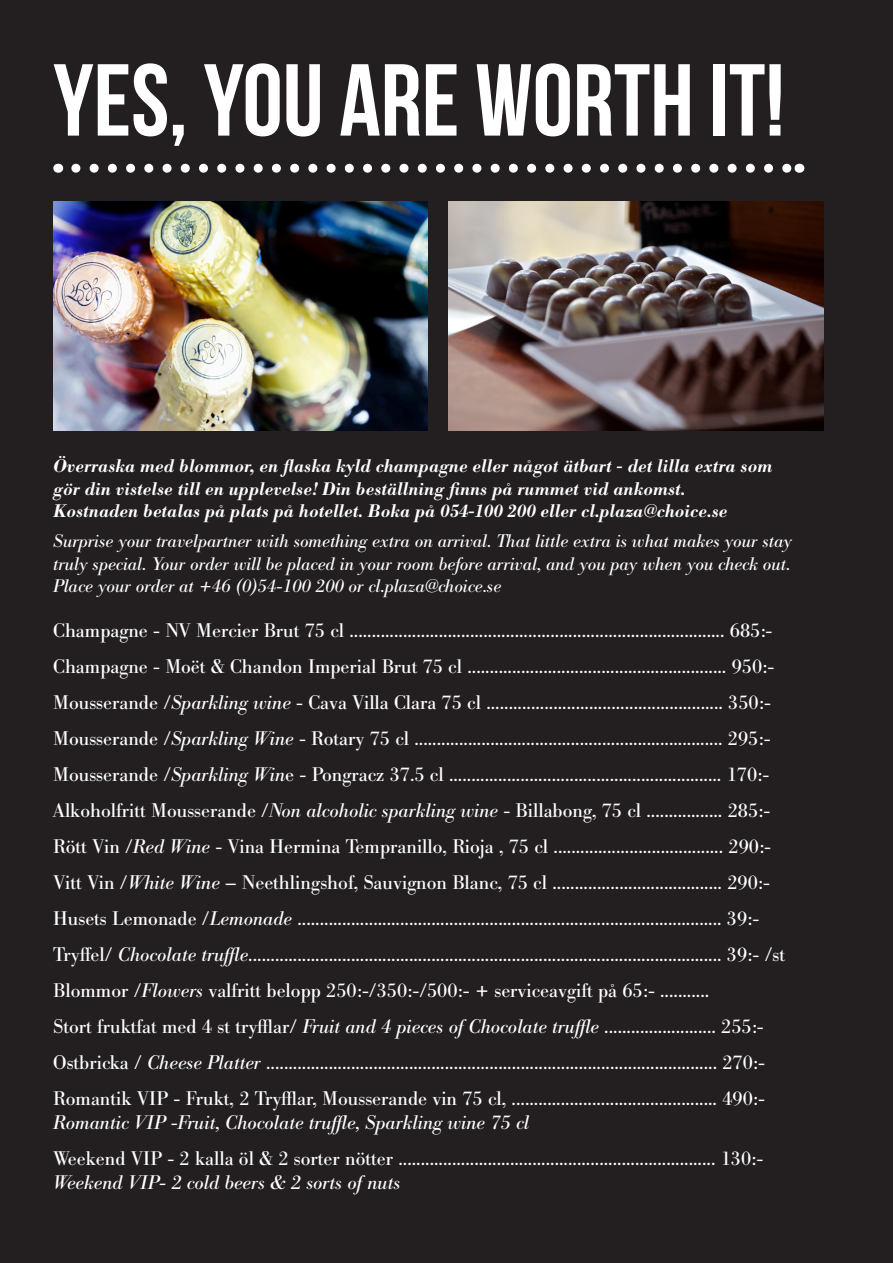
<style>
.page{position:relative;width:893px;height:1263px;background:#231f20}
.page>*{position:absolute;margin:0;border:0;box-sizing:border-box;transform-origin:0 0}
.t1{font:102px "Bebas Neue";color:#fff}
.t2{font:19.5px "Bodoni BE";color:#fff}
.t3{font:italic 19.5px "Bodoni BE";color:#fff}
.t4{font:italic 18px/22.5px "Bodoni BE";color:#fff}
.t5{font:italic 500 18px/22.5px "Bodoni BE";color:#fff}
.s1{font-style:italic}
</style>
<div class="page">
<svg style="left:76px;top:164px;width:714px;height:9px"></svg>
<img style="left:53px;top:202px;width:375px;height:228px">
<img style="left:449px;top:202px;width:374px;height:228px">
<p class="t1" style="left:53px;top:44px;width:733px">YES, YOU ARE WORTH IT!</p>
<p class="t5" style="left:53px;top:455px;width:721px">Överraska med blommor, en flaska kyld champagne eller något ätbart - det lilla extra som gör din vistelse till en upplevelse! Din beställning finns på rummet vid ankomst.</p>
<p class="t5" style="left:53px;top:500px;width:676px">Kostnaden betalas på plats på hotellet. Boka på 054-100 200 eller cl.plaza@choice.se</p>
<p class="t4" style="left:53px;top:530px;width:740px">Surprise your travelpartner with something extra on arrival. That little extra is what makes your stay truly special. Your order will be placed in your room before arrival, and you pay when you check out.</p>
<p class="t4" style="left:53px;top:575px;width:449px">Place your order at +46 (0)54-100 200 or cl.plaza@choice.se</p>
<p class="t2" style="left:53px;top:620px;width:721px">Champagne - NV Mercier Brut 75 cl .................................................................................... 685:-</p>
<p class="t2" style="left:53px;top:656px;width:723px">Champagne - Moët &amp; Chandon Imperial Brut 75 cl .......................................................... 950:-</p>
<p class="t2" style="left:53px;top:692px;width:719px">Mousserande /<span class="s1">Sparkling wine</span> - Cava Villa Clara 75 cl ..................................................... 350:-</p>
<p class="t2" style="left:53px;top:728px;width:719px">Mousserande /<span class="s1">Sparkling Wine</span> - Rotary 75 cl ..................................................................... 295:-</p>
<p class="t2" style="left:53px;top:764px;width:718px">Mousserande /<span class="s1">Sparkling Win</span>e - Pongracz 37.5 cl ............................................................. 170:-</p>
<p class="t2" style="left:53px;top:800px;width:719px">Alkoholfritt Mousserande /<span class="s1">Non alcoholic sparkling wine</span> - Billabong, 75 cl ................. 285:-</p>
<p class="t2" style="left:53px;top:836px;width:719px">Rött Vin /<span class="s1">Red Wine</span> - Vina Hermina Tempranillo, Rioja , 75 cl ...................................... 290:-</p>
<p class="t2" style="left:53px;top:872px;width:718px">Vitt Vin /<span class="s1">White Wine</span> – Neethlingshof, Sauvignon Blanc, 75 cl ...................................... 290:-</p>
<p class="t2" style="left:53px;top:908px;width:708px">Husets Lemonade /<span class="s1">Lemonade</span> ............................................................................................... 39:-</p>
<p class="t2" style="left:53px;top:944px;width:733px">Tryffel/ <span class="s1">Chocolate truffle</span>.......................................................................................................... 39:- /st</p>
<p class="t2" style="left:53px;top:980px;width:657px">Blommor /<span class="s1">Flowers</span> valfritt belopp 250:-/350:-/500:- + serviceavgift på 65:- ...........</p>
<p class="t2" style="left:53px;top:1016px;width:712px">Stort fruktfat med 4 st tryfflar/ <span class="s1">Fruit and 4 pieces of Chocolate truffle</span> ......................... 255:-</p>
<p class="t2" style="left:53px;top:1052px;width:713px">Ostbricka / <span class="s1">Cheese Platter</span> ..................................................................................................... 270:-</p>
<p class="t2" style="left:53px;top:1088px;width:713px">Romantik VIP - Frukt, 2 Tryfflar, Mousserande vin 75 cl, .............................................. 490:-</p>
<p class="t3" style="left:53px;top:1112px;width:477px">Romantic VIP -Fruit, Chocolate truffle, Sparkling wine 75 cl</p>
<p class="t2" style="left:53px;top:1148px;width:712px">Weekend VIP - 2 kalla öl &amp; 2 sorter nötter ....................................................................... 130:-</p>
<p class="t3" style="left:53px;top:1172px;width:348px">Weekend VIP- 2 cold beers &amp; 2 sorts of nuts</p>
</div>
